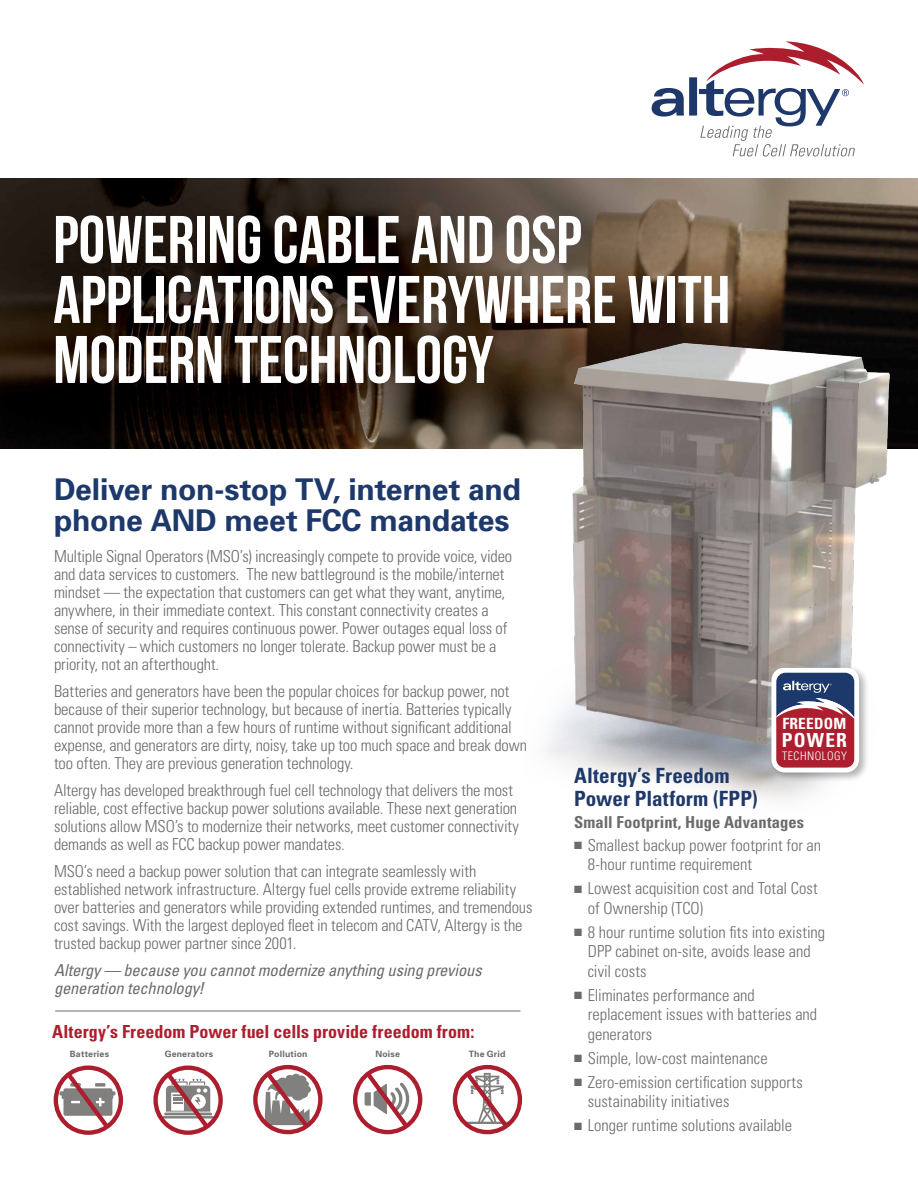
<style>
.page{position:relative;width:918px;height:1188px;background:#fff}
.page>*{position:absolute;margin:0;border:0;box-sizing:border-box;transform-origin:0 0}
.t1{font:67.05px/60px "Bebas Neue";color:#fff}
.t2{font:700 30px/31.5px "Univers";letter-spacing:-.01em;color:#1d386a}
.t3{font:700 condensed 21px/22.5px "Univers";letter-spacing:.01em;color:#1e3869}
.t4{font:700 condensed 19.5px "Univers";letter-spacing:.06em;color:#fff}
.t5{font:700 condensed 18px "Univers";color:#ac1e2d}
.t6{font:300 condensed 16.5px/18px "Univers";letter-spacing:-.005em;color:#6a6b6a}
.t7{font:italic condensed 16.5px/18px "Univers";letter-spacing:-.01em;color:#6a6b6a}
.t8{font:700 condensed 16.5px "Univers";letter-spacing:.005em;color:#6a6b6a}
.t9{font:700 condensed 15.45px "Univers";letter-spacing:.015em;color:#fff}
.t10{font:300 condensed 11.85px "Univers";letter-spacing:.045em;color:#fff}
.t11{font:700 8.7px "Univers";letter-spacing:.02em;color:#696b6a}
</style>
<div class="page">
<img style="left:0;top:178px;width:918px;height:270px">
<svg style="left:652px;top:88px;width:32px;height:29px"></svg>
<div style="left:689px;top:77px;width:8px;height:39px;background:#1e3869"></div>
<svg style="left:699px;top:41px;width:165px;height:116px"></svg>
<img style="left:494px;top:321px;width:424px;height:479px">
<div style="left:769px;top:665px;width:101px;height:118px;background:#000;opacity:.3"></div>
<svg style="left:771px;top:668px;width:88px;height:104px"></svg>
<div style="left:54px;top:1066px;width:69px;height:69px;border:4px solid #ac1e2d;border-radius:50%"></div>
<svg style="left:59px;top:1068px;width:56px;height:66px"></svg>
<div style="left:153px;top:1066px;width:70px;height:69px;border:4px solid #ac1e2d;border-radius:50%"></div>
<svg style="left:162px;top:1068px;width:52px;height:66px"></svg>
<div style="left:253px;top:1065px;width:70px;height:69px;border:4px solid #ac1e2d;border-radius:50%"></div>
<svg style="left:262px;top:1068px;width:52px;height:65px"></svg>
<div style="left:353px;top:1065px;width:69px;height:69px;border:4px solid #ac1e2d;border-radius:50%"></div>
<svg style="left:362px;top:1068px;width:51px;height:65px"></svg>
<div style="left:453px;top:1065px;width:69px;height:69px;border:4px solid #ac1e2d;border-radius:50%"></div>
<svg style="left:462px;top:1068px;width:51px;height:65px"></svg>
<hr style="left:55px;top:1011px;width:466px;height:1px;background:#6a6b6a">
<h1 class="t1" style="left:53px;top:209px;width:679px">POWERING CABLE AND OSP<br>APPLICATIONS EVERYWHERE WITH<br>MODERN TECHNOLOGY</h1>
<h2 class="t2" style="left:54px;top:472px;width:468px">Deliver non-stop TV, internet and phone AND meet FCC mandates</h2>
<p class="t6" style="left:54px;top:547px;width:460px">Multiple Signal Operators (MSO’s) increasingly compete to provide voice, video and data services to customers. The new battleground is the mobile/internet mindset — the expectation that customers can get what they want, anytime, anywhere, in their immediate context. This constant connectivity creates a sense of security and requires continuous power. Power outages equal loss of connectivity – which customers no longer tolerate. Backup power must be a priority, not an afterthought.</p>
<p class="t6" style="left:54px;top:682px;width:475px">Batteries and generators have been the popular choices for backup power, not because of their superior technology, but because of inertia. Batteries typically cannot provide more than a few hours of runtime without significant additional expense, and generators are dirty, noisy, take up too much space and break down too often. They are previous generation technology.</p>
<p class="t6" style="left:54px;top:781px;width:467px">Altergy has developed breakthrough fuel cell technology that delivers the most reliable, cost effective backup power solutions available. These next generation solutions allow MSO’s to modernize their networks, meet customer connectivity demands as well as FCC backup power mandates.</p>
<p class="t6" style="left:54px;top:862px;width:480px">MSO’s need a backup power solution that can integrate seamlessly with established network infrastructure. Altergy fuel cells provide extreme reliability over batteries and generators while providing extended runtimes, and tremendous cost savings. With the largest deployed fleet in telecom and CATV, Altergy is the trusted backup power partner since 2001.</p>
<p class="t7" style="left:54px;top:961px;width:429px">Altergy — because you cannot modernize anything using previous generation technology!</p>
<p class="t5" style="left:52px;top:1020px;width:424px">Altergy’s Freedom Power fuel cells provide freedom from:</p>
<p class="t11" style="left:70px;top:1048px;width:41px">Batteries</p>
<p class="t11" style="left:165px;top:1048px;width:50px">Generators</p>
<p class="t11" style="left:269px;top:1048px;width:40px">Pollution</p>
<p class="t11" style="left:375px;top:1048px;width:26px">Noise</p>
<p class="t11" style="left:469px;top:1048px;width:38px">The Grid</p>
<p class="t9" style="left:782px;top:714px;width:65px">FREEDOM</p>
<p class="t4" style="left:782px;top:728px;width:67px">POWER</p>
<p class="t10" style="left:782px;top:748px;width:66px">TECHNOLOGY</p>
<p class="t3" style="left:574px;top:764px;width:185px">Altergy’s Freedom<br>Power Platform (FPP)</p>
<p class="t8" style="left:574px;top:812px;width:232px">Small Footprint, Huge Advantages</p>
<p class="t6" style="left:588px;top:835px;width:235px;line-height:19.5px;text-indent:-14px">■ Smallest backup power footprint for an<br>8-hour runtime requirement</p>
<p class="t6" style="left:588px;top:878px;width:232px;line-height:19.5px;text-indent:-14px">■ Lowest acquisition cost and Total Cost of Ownership (TCO)</p>
<p class="t6" style="left:588px;top:922px;width:239px;line-height:19.5px;text-indent:-14px">■ 8 hour runtime solution fits into existing<br>DPP cabinet on-site, avoids lease and civil costs</p>
<p class="t6" style="left:588px;top:985px;width:231px;line-height:19.5px;text-indent:-14px">■ Eliminates performance and replacement issues with batteries and generators</p>
<p class="t6" style="left:574px;top:1049px;width:195px">■ Simple, low-cost maintenance</p>
<p class="t6" style="left:588px;top:1072px;width:217px;line-height:19.5px;text-indent:-14px">■ Zero-emission certification supports sustainability initiatives</p>
<p class="t6" style="left:574px;top:1116px;width:219px">■ Longer runtime solutions available</p>
</div>
